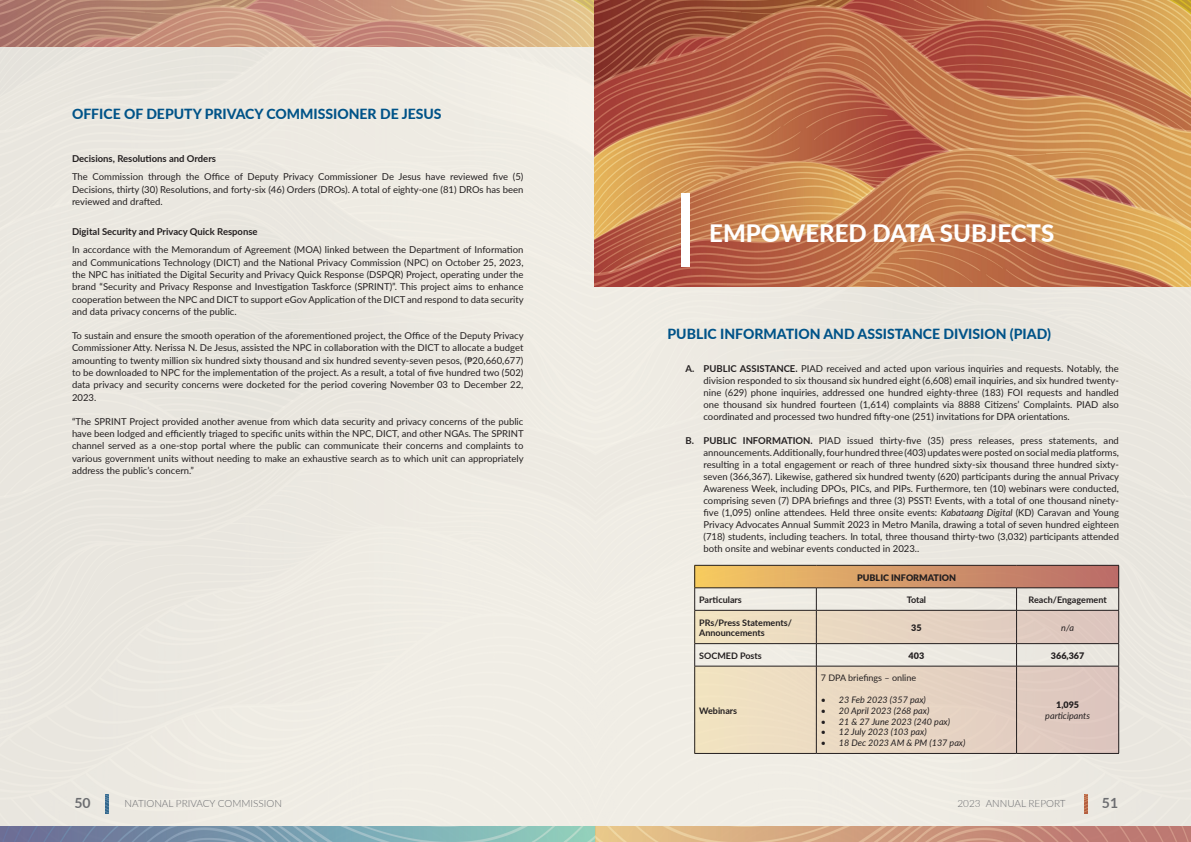
<style>
.page{position:relative;width:1191px;height:842px;background:#fff}
.page>*{position:absolute;margin:0;border:0;box-sizing:border-box;transform-origin:0 0}
.HEADER1{font:800 24px "Lato";color:#fff}
.HEADER1-2{font:800 14px "Lato";color:#005388}
.t1{font:700 14px "Lato";color:#6c6d70}
.t2{font:300 10px "Lato";color:#6c6d70}
.BODI_1{font:9.5px/12.3px "Lato";color:#231f20;text-align:justify}
.BODI_1_TAB1_REGULAR{font:9.5px/12px "Lato";color:#231f20;text-align:justify}
.BODI_SUBH_1{font:700 9.5px "Lato";color:#231f20}
.List_Paragraph{font:italic 9px "Lato";color:#231f20}
.t3{font:700 9px/10.8px "Lato";color:#231f20}
.t4{font:900 9px "Lato";color:#231f20}
.t5{font:9px "Lato";color:#231f20}
.s1{font-weight:700}
.s2{font-style:italic}
</style>
<div class="page">
<div style="left:0;top:47px;width:1191px;height:779px;background:#ede9e2"></div>
<img style="left:105px;top:794px;width:3px;height:19px">
<img style="left:1084px;top:794px;width:3px;height:19px">
<img style="left:0;top:0;width:595px;height:47px">
<img style="left:0;top:826px;width:1191px;height:16px">
<div style="left:695px;top:565px;width:424px;height:23px;background:linear-gradient(to right,#f4c964,#b76a6b)"></div>
<div style="left:695px;top:610px;width:424px;height:34px;background:linear-gradient(to right,#f1e3c2,#dcc4bf)"></div>
<div style="left:695px;top:666px;width:424px;height:87px;background:linear-gradient(to right,#f2e4c3,#dcc5c0)"></div>
<img style="left:595px;top:0;width:596px;height:287px">
<div style="left:681px;top:194px;width:9px;height:73px;background:#fff"></div>
<hr style="left:694px;top:565px;width:122px;height:1px;background:#231f20">
<hr style="left:816px;top:565px;width:200px;height:1px;background:#231f20">
<hr style="left:1016px;top:565px;width:103px;height:1px;background:#231f20">
<hr style="left:694px;top:588px;width:122px;height:1px;background:#231f20">
<svg style="left:694px;top:566px;width:1px;height:44px"></svg>
<hr style="left:816px;top:588px;width:200px;height:1px;background:#231f20">
<svg style="left:816px;top:588px;width:1px;height:22px"></svg>
<hr style="left:1016px;top:588px;width:103px;height:1px;background:#231f20">
<svg style="left:1016px;top:588px;width:1px;height:22px"></svg>
<svg style="left:1118px;top:566px;width:1px;height:44px"></svg>
<hr style="left:694px;top:610px;width:122px;height:1px;background:#231f20">
<hr style="left:694px;top:611px;width:1px;height:32px;background:#231f20">
<hr style="left:816px;top:610px;width:200px;height:1px;background:#231f20">
<hr style="left:816px;top:611px;width:1px;height:32px;background:#231f20">
<hr style="left:1016px;top:610px;width:103px;height:1px;background:#231f20">
<hr style="left:1016px;top:611px;width:1px;height:32px;background:#231f20">
<hr style="left:1118px;top:611px;width:1px;height:32px;background:#231f20">
<hr style="left:694px;top:643px;width:122px;height:1px;background:#231f20">
<svg style="left:694px;top:644px;width:1px;height:22px"></svg>
<hr style="left:816px;top:643px;width:200px;height:1px;background:#231f20">
<svg style="left:816px;top:644px;width:1px;height:22px"></svg>
<hr style="left:1016px;top:643px;width:103px;height:1px;background:#231f20">
<svg style="left:1016px;top:644px;width:1px;height:22px"></svg>
<svg style="left:1118px;top:644px;width:1px;height:22px"></svg>
<hr style="left:694px;top:666px;width:122px;height:1px;background:#231f20">
<hr style="left:694px;top:666px;width:1px;height:87px;background:#231f20">
<hr style="left:816px;top:666px;width:200px;height:1px;background:#231f20">
<hr style="left:816px;top:666px;width:1px;height:87px;background:#231f20">
<hr style="left:1016px;top:666px;width:103px;height:1px;background:#231f20">
<hr style="left:1016px;top:666px;width:1px;height:87px;background:#231f20">
<hr style="left:1118px;top:666px;width:1px;height:87px;background:#231f20">
<hr style="left:694px;top:753px;width:122px;height:1px;background:#231f20">
<hr style="left:816px;top:753px;width:200px;height:1px;background:#231f20">
<hr style="left:1016px;top:753px;width:103px;height:1px;background:#231f20">
<p class="HEADER1-2" style="left:72px;top:104px;width:371px">OFFICE OF DEPUTY PRIVACY COMMISSIONER DE JESUS</p>
<p class="BODI_SUBH_1" style="left:72px;top:152px;width:145px">Decisions, Resolutions and Orders</p>
<p class="BODI_1" style="left:72px;top:170px;width:453px">The Commission through the Office of Deputy Privacy Commissioner De Jesus have reviewed five (5)<br>Decisions, thirty (30) Resolutions, and forty-six (46) Orders (DROs). A total of eighty-one (81) DROs has been reviewed and drafted.</p>
<p class="BODI_SUBH_1" style="left:72px;top:225px;width:187px">Digital Security and Privacy Quick Response</p>
<p class="BODI_1" style="left:72px;top:243px;width:453px">In accordance with the Memorandum of Agreement (MOA) linked between the Department of Information and Communications Technology (DICT) and the National Privacy Commission (NPC) on October 25, 2023, the NPC has initiated the Digital Security and Privacy Quick Response (DSPQR) Project, operating under the brand “Security and Privacy Response and Investigation Taskforce (SPRINT)”. This project aims to enhance cooperation between the NPC and DICT to support eGovApplication of the DICT and respond to data security and data privacy concerns of the public.</p>
<p class="BODI_1" style="left:72px;top:329px;width:453px">To sustain and ensure the smooth operation of the aforementioned project, the Office of the Deputy Privacy Commissioner Atty. Nerissa N. De Jesus, assisted the NPC in collaboration with the DICT to allocate a budget amounting to twenty million six hundred sixty thousand and six hundred seventy-seven pesos, (₱20,660,677) to be downloaded to NPC for the implementation of the project. As a result, a total of five hundred two (502) data privacy and security concerns were docketed for the period covering November 03 to December 22, 2023.</p>
<p class="BODI_1" style="left:72px;top:415px;width:453px">“The SPRINT Project provided another avenue from which data security and privacy concerns of the public have been lodged and efficiently triaged to specific units within the NPC, DICT, and other NGAs. The SPRINT channel served as a one-stop portal where the public can communicate their concerns and complaints to various government units without needing to make an exhaustive search as to which unit can appropriately address the public’s concern.”</p>
<p class="HEADER1" style="left:709px;top:215px;width:346px">EMPOWERED DATA SUBJECTS</p>
<p class="HEADER1-2" style="left:667px;top:324px;width:385px">PUBLIC INFORMATION AND ASSISTANCE DIVISION (PIAD)</p>
<p class="BODI_1_TAB1_REGULAR" style="left:703px;top:362px;width:417px;text-indent:-18px"><span class="s1">A. PUBLIC ASSISTANCE.</span> PIAD received and acted upon various inquiries and requests. Notably, the division responded to six thousand six hundred eight (6,608) email inquiries, and six hundred twenty&shy;nine (629) phone inquiries, addressed one hundred eighty-three (183) FOI requests and handled one thousand six hundred fourteen (1,614) complaints via 8888 Citizens’ Complaints. PIAD also coordinated and processed two hundred fifty-one (251) invitations for DPA orientations.</p>
<p class="BODI_1_TAB1_REGULAR" style="left:703px;top:434px;width:417px;text-indent:-18px"><span class="s1">B. PUBLIC INFORMATION.</span> PIAD issued thirty-five (35) press releases, press statements, and announcements.Additionally,fourhundred three (403) updateswere posted on social media platforms, resulting in a total engagement or reach of three hundred sixty-six thousand three hundred sixty&shy;seven (366,367). Likewise, gathered six hundred twenty (620) participants during the annual Privacy Awareness Week, including DPOs, PICs, and PIPs. Furthermore, ten (10) webinars were conducted, comprising seven (7) DPA briefings and three (3) PSST! Events, with a total of one thousand ninety&shy;five (1,095) online attendees. Held three onsite events: <span class="s2">Kabataang Digital</span> (KD) Caravan and Young Privacy Advocates Annual Summit 2023 in Metro Manila, drawing a total of seven hundred eighteen (718) students, including teachers. In total, three thousand thirty-two (3,032) participants attended both onsite and webinar events conducted in 2023..</p>
<p class="t4" style="left:857px;top:570px;width:101px">PUBLIC INFORMATION</p>
<p class="t3" style="left:699px;top:594px;width:44px">Particulars</p>
<p class="t3" style="left:906px;top:594px;width:21px">Total</p>
<p class="t3" style="left:1028px;top:594px;width:80px">Reach/Engagement</p>
<p class="t3" style="left:699px;top:616px;width:94px">PRs/Press Statements/<br>Announcements</p>
<p class="t4" style="left:911px;top:621px;width:12px">35</p>
<p class="List_Paragraph" style="left:1061px;top:621px;width:14px">n/a</p>
<p class="t3" style="left:699px;top:650px;width:64px">SOCMED Posts</p>
<p class="t4" style="left:908px;top:649px;width:17px">403</p>
<p class="t4" style="left:1051px;top:649px;width:35px">366,367</p>
<p class="t3" style="left:699px;top:705px;width:40px">Webinars</p>
<p class="t5" style="left:821px;top:672px;width:97px">7 DPA briefings – online</p>
<p class="List_Paragraph" style="left:821px;top:693px;width:106px">• 23 Feb 2023 (357 pax)</p>
<p class="List_Paragraph" style="left:821px;top:704px;width:110px">• 20 April 2023 (268 pax)</p>
<p class="List_Paragraph" style="left:821px;top:715px;width:131px">• 21 &amp; 27 June 2023 (240 pax)</p>
<p class="List_Paragraph" style="left:821px;top:726px;width:107px">• 12 July 2023 (103 pax)</p>
<p class="List_Paragraph" style="left:821px;top:736px;width:146px">• 18 Dec 2023 AM &amp; PM (137 pax)</p>
<p class="t4" style="left:1056px;top:698px;width:25px">1,095</p>
<p class="List_Paragraph" style="left:1045px;top:709px;width:46px">participants</p>
<h2 class="t1" style="left:74px;top:793px;width:18px">50</h2>
<p class="t2" style="left:125px;top:797px;width:159px">NATIONAL PRIVACY COMMISSION</p>
<p class="t2" style="left:957px;top:797px;width:110px">2023 ANNUAL REPORT</p>
<h2 class="t1" style="left:1102px;top:793px;width:18px">51</h2>
</div>
